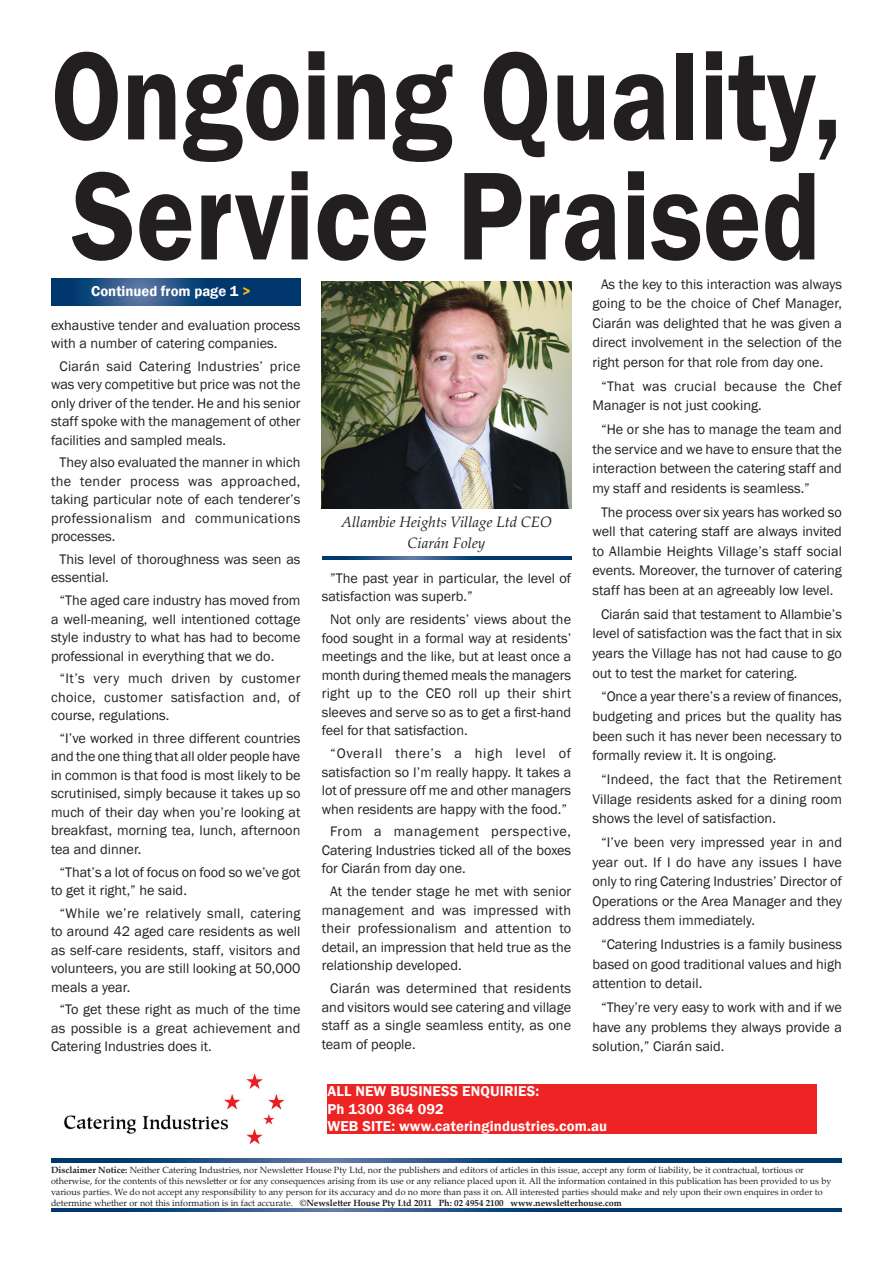
<style>
.page{position:relative;width:893px;height:1263px;background:#fff}
.page>*{position:absolute;margin:0;border:0;box-sizing:border-box;transform-origin:0 0}
.t1{font:600 129.6px/120px "Franklin Gothic";color:#231f20;scale:.85 1}
.t2{font:italic 15px/21px "Palatino Linotype";color:#231f20;text-align:center}
.t3{font:600 14.7px/17.5px "Franklin Gothic";letter-spacing:.01em;color:#fff}
.t4{font:14.25px/18.5px "Franklin Gothic";color:#231f20;text-align:justify}
.t5{font:14.25px/19.6px "Franklin Gothic";letter-spacing:.025em;color:#231f20}
.t6{font:9px/10.9px "Palatino Linotype";color:#231f20}
.s1{color:#fcb814}
.s2{font-weight:700}
</style>
<div class="page">
<svg style="left:51px;top:279px;width:249px;height:27px;background:#17487c"></svg>
<img style="left:322px;top:281px;width:249px;height:227px">
<svg style="left:51px;top:1159px;width:791px;height:3px;background:#18497c"></svg>
<svg style="left:51px;top:1209px;width:791px;height:3px;background:#18497c"></svg>
<svg style="left:322px;top:556px;width:250px;height:3px"></svg>
<img style="left:64px;top:1073px;width:221px;height:72px">
<div style="left:327px;top:1084px;width:490px;height:50px;background:#ee2323"></div>
<h1 class="t1" style="left:51px;top:38px;width:932px">Ongoing Quality,<br>Service Praised</h1>
<p class="t3" style="left:91px;top:283px;width:161px">Continued from page 1 <span class="s1">&gt;</span></p>
<p class="t4" style="left:592px;top:274px;width:251px;line-height:19.6px;text-indent:9px">As the key to this interaction was always going to be the choice of Chef Manager, Ciarán was delighted that he was given a direct involvement in the selection of the right person for that role from day one.</p>
<p class="t5" style="left:592px;top:376px;width:251px;text-indent:9px">“That was crucial because the Chef<br>Manager is not just cooking.</p>
<p class="t4" style="left:592px;top:420px;width:251px;line-height:19.6px;text-indent:9px">“He or she has to manage the team and the service and we have to ensure that the interaction between the catering staff and my staff and residents is seamless.”</p>
<p class="t4" style="left:592px;top:502px;width:251px;line-height:19.6px;text-indent:9px">The process over six years has worked so well that catering staff are always invited to Allambie Heights Village’s staff social events. Moreover, the turnover of catering staff has been at an agreeably low level.</p>
<p class="t4" style="left:592px;top:605px;width:251px;line-height:19.6px;text-indent:9px">Ciarán said that testament to Allambie’s level of satisfaction was the fact that in six years the Village has not had cause to go out to test the market for catering.</p>
<p class="t4" style="left:592px;top:687px;width:251px;line-height:19.6px;text-indent:9px">“Once a year there’s a review of finances, budgeting and prices but the quality has been such it has never been necessary to formally review it. It is ongoing.</p>
<p class="t4" style="left:592px;top:770px;width:251px;line-height:19.6px;text-indent:9px">“Indeed, the fact that the Retirement Village residents asked for a dining room shows the level of satisfaction.</p>
<p class="t4" style="left:592px;top:833px;width:251px;line-height:19.6px;text-indent:9px">“I’ve been very impressed year in and year out. If I do have any issues I have only to ring Catering Industries’ Director of Operations or the Area Manager and they address them immediately.</p>
<p class="t4" style="left:592px;top:935px;width:251px;line-height:19.6px;text-indent:9px">“Catering Industries is a family business based on good traditional values and high attention to detail.</p>
<p class="t4" style="left:592px;top:998px;width:251px;line-height:19.6px;text-indent:9px">“They’re very easy to work with and if we have any problems they always provide a solution,” Ciarán said.</p>
<p class="t4" style="left:51px;top:316px;width:251px">exhaustive tender and evaluation process with a number of catering companies.</p>
<p class="t4" style="left:51px;top:357px;width:251px;text-indent:9px">Ciarán said Catering Industries’ price was very competitive but price was not the only driver of the tender. He and his senior staff spoke with the management of other facilities and sampled meals.</p>
<p class="t4" style="left:51px;top:454px;width:251px;text-indent:9px">They also evaluated the manner in which the tender process was approached, taking particular note of each tenderer’s professionalism and communications processes.</p>
<p class="t4" style="left:51px;top:550px;width:251px;text-indent:9px">This level of thoroughness was seen as essential.</p>
<p class="t4" style="left:51px;top:591px;width:251px;text-indent:9px">“The aged care industry has moved from a well-meaning, well intentioned cottage style industry to what has had to become professional in everything that we do.</p>
<p class="t4" style="left:51px;top:670px;width:251px;text-indent:9px">“It’s very much driven by customer choice, customer satisfaction and, of course, regulations.</p>
<p class="t4" style="left:51px;top:729px;width:251px;text-indent:9px">“I’ve worked in three different countries and the one thing that all older people have in common is that food is most likely to be scrutinised, simply because it takes up so much of their day when you’re looking at breakfast, morning tea, lunch, afternoon tea and dinner.</p>
<p class="t4" style="left:51px;top:863px;width:251px;text-indent:9px">“That’s a lot of focus on food so we’ve got to get it right,” he said.</p>
<p class="t4" style="left:51px;top:904px;width:251px;text-indent:9px">“While we’re relatively small, catering to around 42 aged care residents as well as self-care residents, staff, visitors and volunteers, you are still looking at 50,000 meals a year.</p>
<p class="t4" style="left:51px;top:1001px;width:251px;text-indent:9px">“To get these right as much of the time as possible is a great achievement and Catering Industries does it.</p>
<p class="t2" style="left:341px;top:511px;width:212px">Allambie Heights Village Ltd CEO<br>Ciarán Foley</p>
<p class="t4" style="left:322px;top:569px;width:251px;text-indent:9px">”The past year in particular, the level of satisfaction was superb.”</p>
<p class="t4" style="left:322px;top:611px;width:251px;text-indent:9px">Not only are residents’ views about the food sought in a formal way at residents’ meetings and the like, but at least once a month during themed meals the managers right up to the CEO roll up their shirt sleeves and serve so as to get a first-hand feel for that satisfaction.</p>
<p class="t4" style="left:322px;top:744px;width:251px;text-align:center">“Overall there’s a high level of satisfaction so I’m really happy. It takes a lot of pressure off me and other managers when residents are happy with the food.”</p>
<p class="t4" style="left:322px;top:823px;width:251px;text-indent:9px">From a management perspective, Catering Industries ticked all of the boxes for Ciarán from day one.</p>
<p class="t4" style="left:322px;top:882px;width:251px;text-indent:9px">At the tender stage he met with senior management and was impressed with their professionalism and attention to detail, an impression that held true as the relationship developed.</p>
<p class="t4" style="left:322px;top:979px;width:251px;text-indent:9px">Ciarán was determined that residents and visitors would see catering and village staff as a single seamless entity, as one team of people.</p>
<p class="t3" style="left:327px;top:1083px;width:281px">ALL NEW BUSINESS ENQUIRIES:<br>Ph 1300 364 092<br>WEB SITE: www.cateringindustries.com.au</p>
<p class="t6" style="left:51px;top:1164px;width:782px"><span class="s2">Disclaimer Notice:</span> Neither Catering Industries, nor Newsletter House Pty Ltd, nor the publishers and editors of articles in this issue, accept any form of liability, be it contractual, tortious or otherwise, for the contents of this newsletter or for any consequences arising from its use or any reliance placed upon it. All the information contained in this publication has been provided to us by various parties. We do not accept any responsibility to any person for its accuracy and do no more than pass it on. All interested parties should make and rely upon their own enquires in order to determine whether or not this information is in fact accurate. <span class="s2">©Newsletter House Pty Ltd 2011 Ph: 02 4954 2100 www.newsletterhouse.com</span></p>
</div>
